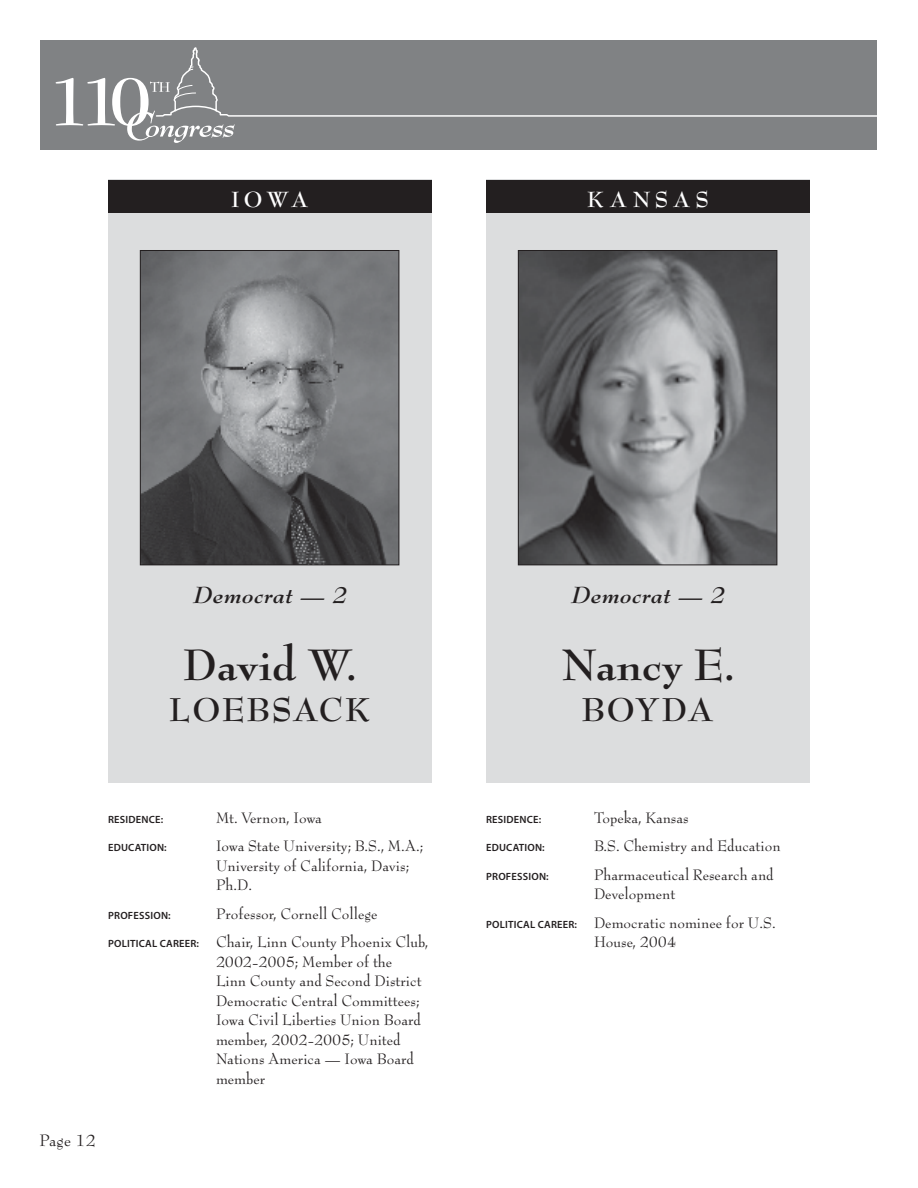
<style>
.page{position:relative;width:918px;height:1188px;background:#fff}
.page>*{position:absolute;margin:0;border:0;box-sizing:border-box;transform-origin:0 0}
.t1{font:700 48px "Bernhard Modern Std";color:#231f20}
.t2{font:700 36px "Bernhard Modern Std";letter-spacing:.05em;color:#231f20}
.t3{font:italic 700 25.5px "Bernhard Modern Std";letter-spacing:.02em;color:#231f20}
.t4{font:700 24px "Bernhard Modern Std";letter-spacing:.18em;color:#fff}
.t5{font:18px "Bernhard Modern Std";letter-spacing:.01em;color:#231f20}
.t6{font:16.5px/19.5px "Bernhard Modern Std";color:#231f20}
.t7{font:600 10.5px "Myriad Pro";letter-spacing:.02em;color:#231f20}
.s1{font-family:"Myriad Pro";font-weight:600;font-size:10.5px}
</style>
<div class="page">
<div style="left:486px;top:180px;width:324px;height:603px;background:#dcddde"></div>
<div style="left:108px;top:180px;width:324px;height:603px;background:#dcddde"></div>
<div style="left:40px;top:40px;width:837px;height:110px;background:#808284"></div>
<svg style="left:155px;top:48px;width:722px;height:211px"></svg>
<svg style="left:56px;top:66px;width:179px;height:77px"></svg>
<div style="left:109px;top:180px;width:323px;height:33px;background:#231f20"></div>
<div style="left:486px;top:180px;width:324px;height:33px;background:#231f20"></div>
<img style="left:142px;top:252px;width:255px;height:311px">
<div style="left:140px;top:250px;width:259px;height:315px;border:1px solid #231f20"></div>
<img style="left:520px;top:252px;width:255px;height:311px">
<div style="left:518px;top:250px;width:259px;height:315px;border:1px solid #231f20"></div>
<h3 class="t4" style="left:231px;top:187px;width:79px">IOWA</h3>
<h3 class="t4" style="left:587px;top:187px;width:123px">KANSAS</h3>
<h3 class="t3" style="left:193px;top:581px;width:155px">Democrat — 2</h3>
<h1 class="t1" style="left:183px;top:640px;width:175px">David W.</h1>
<h2 class="t2" style="left:169px;top:691px;width:203px">LOEBSACK</h2>
<p class="t7" style="left:108px;top:812px;width:57px">RESIDENCE:</p>
<p class="t6" style="left:216px;top:808px;width:108px">Mt. Vernon, Iowa</p>
<p class="t7" style="left:108px;top:841px;width:60px">EDUCATION:</p>
<p class="t6" style="left:216px;top:837px;width:209px">Iowa State University; B.S., M.A.;<br>University of California, Davis;<br>Ph.D.</p>
<p class="t7" style="left:108px;top:908px;width:64px">PROFESSION:</p>
<p class="t6" style="left:108px;top:900px;width:322px;line-height:28.5px;text-indent:108px">Professor, Cornell College<br><span class="s1">POLITICAL CAREER:</span> Chair, Linn County Phoenix Club,</p>
<p class="t6" style="left:216px;top:952px;width:207px">2002-2005; Member of the<br>Linn County and Second District<br>Democratic Central Committees;<br>Iowa Civil Liberties Union Board member, 2002-2005; United<br>Nations America — Iowa Board member</p>
<p class="t5" style="left:40px;top:1131px;width:58px">Page 12</p>
<h3 class="t3" style="left:571px;top:581px;width:155px">Democrat — 2</h3>
<h1 class="t1" style="left:561px;top:640px;width:175px">Nancy E.</h1>
<h2 class="t2" style="left:582px;top:691px;width:134px">BOYDA</h2>
<p class="t7" style="left:486px;top:812px;width:57px">RESIDENCE:</p>
<p class="t6" style="left:594px;top:808px;width:96px">Topeka, Kansas</p>
<p class="t7" style="left:486px;top:841px;width:60px">EDUCATION:</p>
<p class="t6" style="left:594px;top:837px;width:188px">B.S. Chemistry and Education</p>
<p class="t7" style="left:486px;top:869px;width:64px">PROFESSION:</p>
<p class="t6" style="left:594px;top:865px;width:181px">Pharmaceutical Research and<br>Development</p>
<p class="t6" style="left:486px;top:913px;width:291px;text-align:center"><span class="s1">POLITICAL CAREER:</span> Democratic nominee for U.S.<br>House, 2004</p>
</div>
